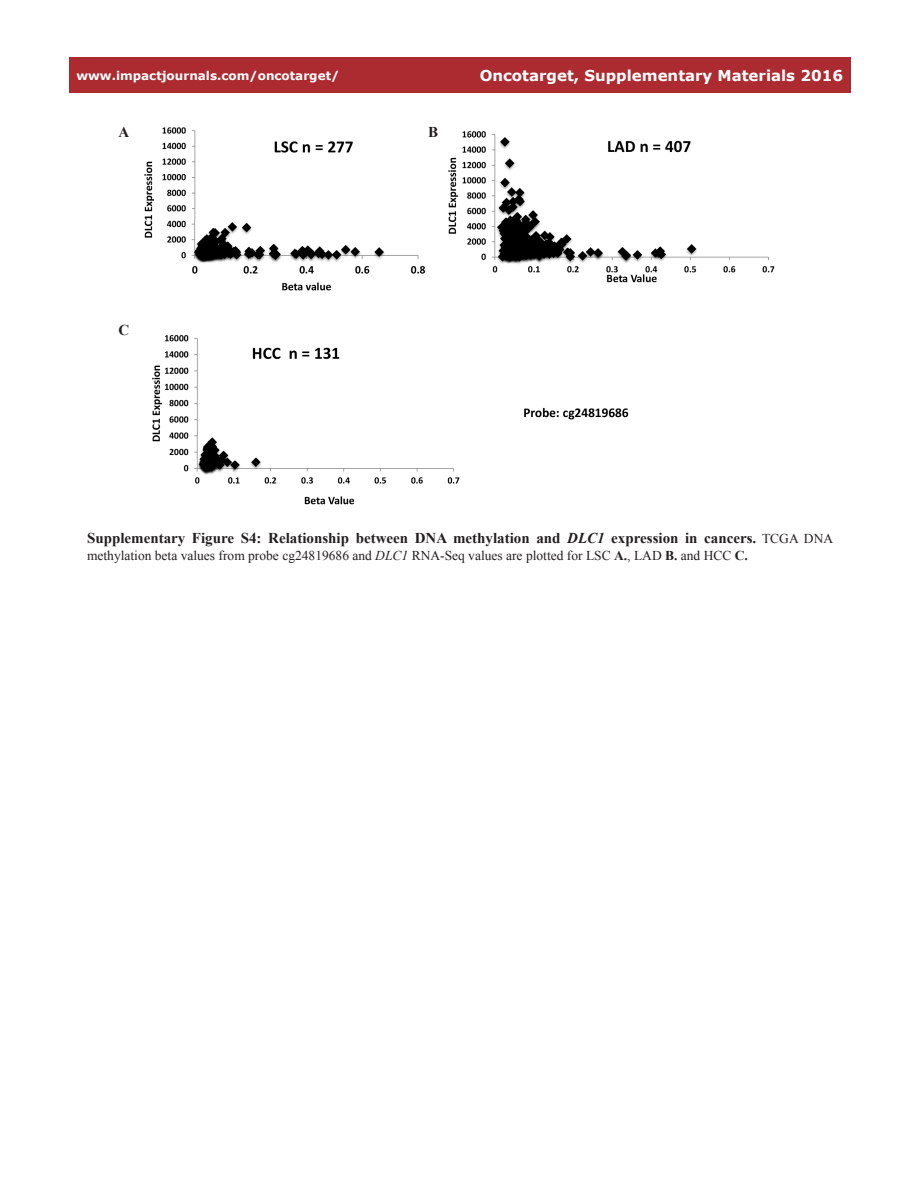
<style>
.page{position:relative;width:918px;height:1188px;background:#fff}
.page>*{position:absolute;margin:0;border:0;box-sizing:border-box;transform-origin:0 0}
.TableText_ind{font:700 15px "Times New Roman";color:#231f20}
.t1{font:700 15px "Verdana";color:#fff}
.t2{font:13.5px "Times New Roman";color:#231f20}
.t3{font:700 12px "Verdana";color:#fff}
.s1{font-style:italic}
.s2{font-weight:400;font-size:13.5px}
.s3{font-weight:700}
</style>
<div class="page">
<div style="left:69px;top:57px;width:781px;height:36px;background:#ac2b31"></div>
<img style="left:144px;top:127px;width:631px;height:378px">
<p class="t3" style="left:76px;top:67px;width:264px">www.impactjournals.com/oncotarget/</p>
<p class="t1" style="left:480px;top:65px;width:365px">Oncotarget, Supplementary Materials 2016</p>
<p class="TableText_ind" style="left:118px;top:122px;width:12px">A</p>
<p class="TableText_ind" style="left:428px;top:122px;width:12px">B</p>
<p class="TableText_ind" style="left:118px;top:320px;width:12px">C</p>
<p class="TableText_ind" style="left:87px;top:528px;width:748px">Supplementary Figure S4: Relationship between DNA methylation and <span class="s1">DLC1</span> expression in cancers. <span class="s2">TCGA DNA</span></p>
<p class="t2" style="left:87px;top:546px;width:663px">methylation beta values from probe cg24819686 and <span class="s1">DLC1</span> RNA-Seq values are plotted for LSC <span class="s3">A.</span>, LAD <span class="s3">B.</span> and HCC <span class="s3">C.</span></p>
</div>
